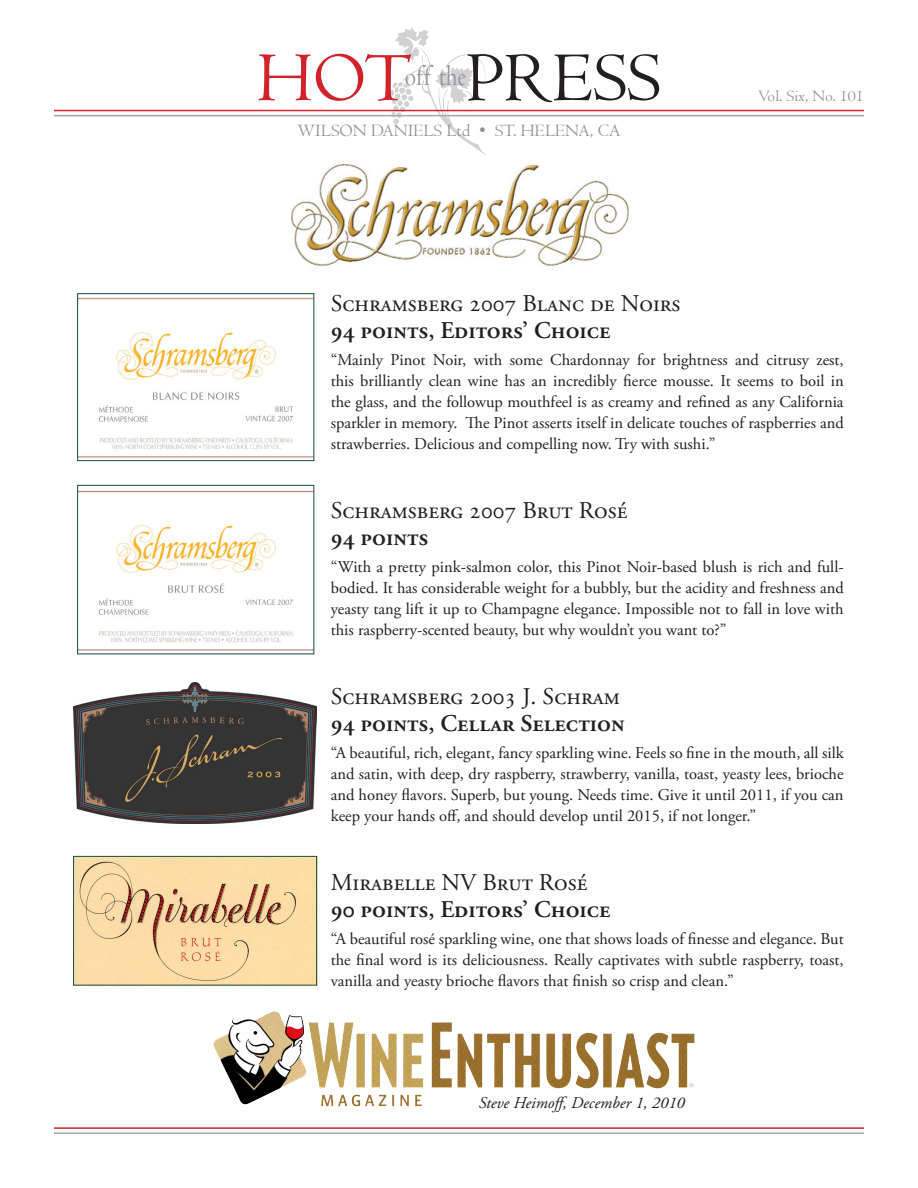
<style>
.page{position:relative;width:918px;height:1188px;background:#fff}
.page>*{position:absolute;margin:0;border:0;box-sizing:border-box;transform-origin:0 0}
.t1{font:72px "Centaur";color:#231f20}
.t2{font:72px "Centaur";color:#d1232a}
.t3{font:30px "Centaur";color:#919396;scale:.8 1}
.t4{font:24px "Adobe Garamond Pro";color:#231f20}
.t5{font:600 24px "Adobe Garamond Pro";color:#231f20}
.t6{font:18px "Centaur";color:#919396}
.t7{font:16.5px/21px "Adobe Garamond Pro";color:#231f20;text-align:justify}
.t8{font:italic 16.5px "Adobe Garamond Pro";color:#231f20}
.t9{font:16.5px "Centaur";color:#8f9194}
</style>
<div class="page">
<img style="left:384px;top:28px;width:121px;height:127px">
<hr style="left:54px;top:115px;width:810px;height:1px;background:#a8a9ad">
<hr style="left:54px;top:110px;width:810px;height:1px;background:#d1232a">
<hr style="left:54px;top:1132px;width:810px;height:2px;background:#a8a9ad">
<hr style="left:54px;top:1127px;width:810px;height:2px;background:#d1232a">
<img style="left:291px;top:164px;width:338px;height:104px">
<img style="left:74px;top:682px;width:242px;height:142px">
<img style="left:75px;top:856px;width:243px;height:129px">
<div style="left:73px;top:856px;width:244px;height:129px;border:1px solid #124e43"></div>
<img style="left:80px;top:490px;width:232px;height:161px">
<img style="left:80px;top:297px;width:232px;height:161px">
<img style="left:213px;top:985px;width:482px;height:122px">
<p class="t2" style="left:257px;top:34px;width:156px">HOT</p>
<p class="t3" style="left:405px;top:58px;width:78px">off the</p>
<p class="t1" style="left:466px;top:34px;width:196px">PRESS</p>
<p class="t6" style="left:298px;top:120px;width:324px">WILSON DANIELS Ltd • ST. HELENA, CA</p>
<p class="t9" style="left:758px;top:86px;width:107px">Vol. Six, No. 101</p>
<p class="t4" style="left:331px;top:289px;width:351px">Schramsberg 2007 Blanc de Noirs</p>
<p class="t5" style="left:331px;top:316px;width:281px">94 points, Editors’ Choice</p>
<p class="t7" style="left:331px;top:349px;width:515px">“Mainly Pinot Noir, with some Chardonnay for brightness and citrusy zest, this brilliantly clean wine has an incredibly fierce mousse. It seems to boil in the glass, and the followup mouthfeel is as creamy and refined as any California sparkler in memory. The Pinot asserts itself in delicate touches of raspberries and strawberries. Delicious and compelling now. Try with sushi.”</p>
<p class="t4" style="left:331px;top:496px;width:298px">Schramsberg 2007 Brut Rosé</p>
<p class="t5" style="left:331px;top:523px;width:99px">94 points</p>
<p class="t7" style="left:331px;top:556px;width:514px">“With a pretty pink-salmon color, this Pinot Noir-based blush is rich and full&shy;bodied. It has considerable weight for a bubbly, but the acidity and freshness and yeasty tang lift it up to Champagne elegance. Impossible not to fall in love with this raspberry-scented beauty, but why wouldn’t you want to?”</p>
<p class="t4" style="left:331px;top:682px;width:291px">Schramsberg 2003 J. Schram</p>
<p class="t5" style="left:331px;top:709px;width:295px">94 points, Cellar Selection</p>
<p class="t7" style="left:331px;top:742px;width:515px">“A beautiful, rich, elegant, fancy sparkling wine. Feels so fine in the mouth, all silk and satin, with deep, dry raspberry, strawberry, vanilla, toast, yeasty lees, brioche and honey flavors. Superb, but young. Needs time. Give it until 2011, if you can keep your hands off, and should develop until 2015, if not longer.”</p>
<p class="t4" style="left:331px;top:868px;width:258px">Mirabelle NV Brut Rosé</p>
<p class="t5" style="left:331px;top:895px;width:281px">90 points, Editors’ Choice</p>
<p class="t7" style="left:331px;top:928px;width:515px">“A beautiful rosé sparkling wine, one that shows loads of finesse and elegance. But the final word is its deliciousness. Really captivates with subtle raspberry, toast, vanilla and yeasty brioche flavors that finish so crisp and clean.”</p>
<p class="t8" style="left:479px;top:1093px;width:208px">Steve Heimoff, December 1, 2010</p>
</div>
